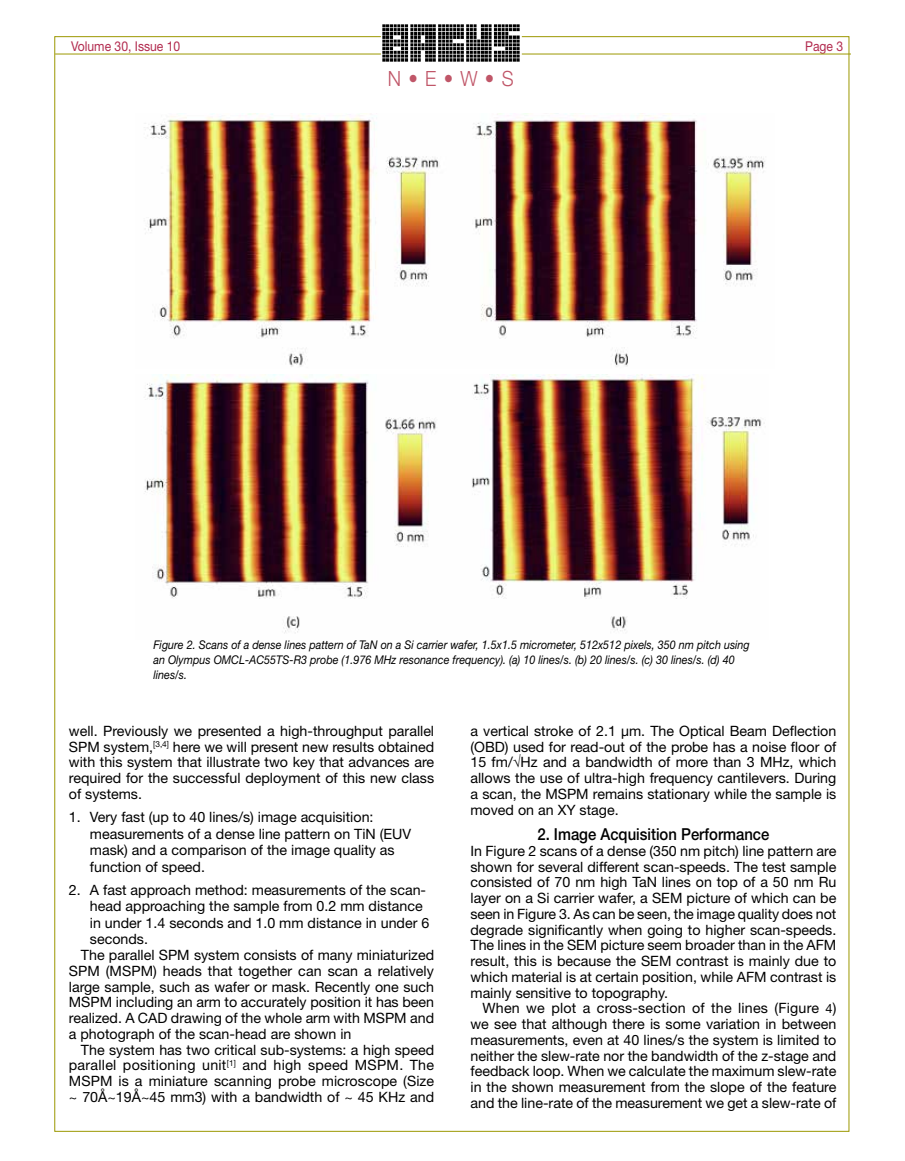
<style>
.page{position:relative;width:905px;height:1161px;background:#fff}
.page>*{position:absolute;margin:0;border:0;box-sizing:border-box;transform-origin:0 0}
.t1{font:300 21px "Helvetica Neue";color:#c05668;scale:.9 1}
.t2{font:500 16.5px "Helvetica Neue";color:#000;scale:.9 1}
.t3{font:14.25px/15.8px "Helvetica Neue";color:#000;text-align:justify}
.t4{font:14.25px "Helvetica Neue";letter-spacing:.02em;color:#000}
.t5{font:13.5px "Helvetica Neue";color:#b22b4f;scale:.9 1}
.t6{font:italic 12px/15px "Helvetica Neue";color:#000;scale:.9 1}
.s1{font-size:12.75px}
</style>
<div class="page">
<img style="left:144px;top:114px;width:621px;height:253px">
<img style="left:145px;top:375px;width:620px;height:259px">
<hr style="left:55px;top:54px;width:795px;height:1px;background:#9c9802">
<div style="left:381px;top:20px;width:141px;height:52px;background:#fff"></div>
<img style="left:383px;top:24px;width:137px;height:37px">
<p class="t5" style="left:71px;top:38px;width:123px">Volume 30, Issue 10</p>
<p class="t5" style="left:805px;top:38px;width:44px">Page 3</p>
<h1 class="t1" style="left:388px;top:66px;width:141px">N • E • W • S</h1>
<p class="t6" style="left:153px;top:637px;width:664px">Figure 2. Scans of a dense lines pattern of TaN on a Si carrier wafer, 1.5x1.5 micrometer, 512x512 pixels, 350 nm pitch using an Olympus OMCL-AC55TS-R3 probe (1.976 MHz resonance frequency). (a) 10 lines/s. (b) 20 lines/s. (c) 30 lines/s. (d) 40 lines/s.</p>
<p class="t3" style="left:69px;top:723px;width:367px">well. Previously we presented a high-throughput parallel SPM system,<sup>[3,4]</sup> here we will present new results obtained with this system that illustrate two key that advances are required for the successful deployment of this new class of systems.</p>
<p class="t3" style="left:90px;top:809px;width:323px;line-height:16.5px;text-align:left;text-indent:-21px">1. Very fast (up to 40 lines/s) image acquisition: measurements of a dense line pattern on TiN (EUV mask) and a comparison of the image quality as function of speed.</p>
<p class="t3" style="left:69px;top:882px;width:359px">2. A fast approach method: measurements of the scan-</p>
<p class="t3" style="left:90px;top:898px;width:334px">head approaching the sample from 0.2 mm distance</p>
<p class="t3" style="left:90px;top:915px;width:341px">in under 1.4 seconds and 1.0 mm distance in under 6</p>
<p class="t3" style="left:90px;top:931px;width:60px">seconds.</p>
<p class="t3" style="left:81px;top:947px;width:355px">The parallel SPM system consists of many miniaturized</p>
<p class="t3" style="left:69px;top:963px;width:366px">SPM (MSPM) heads that together can scan a relatively</p>
<p class="t3" style="left:69px;top:978px;width:367px">large sample, such as wafer or mask. Recently one such</p>
<p class="t3" style="left:69px;top:994px;width:367px">MSPM including an arm to accurately position it has been</p>
<p class="t3" style="left:69px;top:1010px;width:367px">realized. A CAD drawing of the whole arm with MSPM and</p>
<p class="t3" style="left:69px;top:1026px;width:284px">a photograph of the scan-head are shown in</p>
<p class="t3" style="left:81px;top:1041px;width:355px">The system has two critical sub-systems: a high speed</p>
<p class="t4" style="left:69px;top:1057px;width:366px">parallel positioning unit<sup>[1]</sup> and high speed MSPM. The</p>
<p class="t3" style="left:69px;top:1073px;width:367px">MSPM is a miniature scanning probe microscope (Size</p>
<p class="t3" style="left:69px;top:1089px;width:367px">~ 70Å~19Å~45 mm3) with a bandwidth of ~ 45 KHz and</p>
<p class="t3" style="left:470px;top:723px;width:367px">a vertical stroke of 2.1 μm. The Optical Beam Deflection (OBD) used for read-out of the probe has a noise floor of 15 fm/√Hz and a bandwidth of more than 3 MHz, which allows the use of ultra-high frequency cantilevers. During a scan, the MSPM remains stationary while the sample is moved on an XY stage.</p>
<p class="t2" style="left:537px;top:824px;width:259px">2. Image Acquisition Performance</p>
<p class="t3" style="left:470px;top:843px;width:367px">In Figure 2 scans of a dense (350 nm pitch) line pattern are shown for several different scan-speeds. The test sample consisted of 70 nm high TaN lines on top of a 50 nm Ru layer on a Si carrier wafer, a SEM picture of which can be seen in Figure 3. As can be seen, the image quality does not degrade significantly when going to higher scan-speeds.<br>The lines in the SEM picture seem broader than in the AFM result, this is because the SEM contrast is mainly due to which material is at certain position, while AFM contrast is mainly sensitive to topography.</p>
<p class="t3" style="left:470px;top:1000px;width:367px;text-indent:12px">When we plot a cross-section of the lines (Figure <span class="s1">4</span>) we see that although there is some variation in between measurements, even at 40 lines/s the system is limited to neither the slew-rate nor the bandwidth of the z-stage and feedback loop. When we calculate the maximum slew-rate in the shown measurement from the slope of the feature and the line-rate of the measurement we get a slew-rate of</p>
</div>
